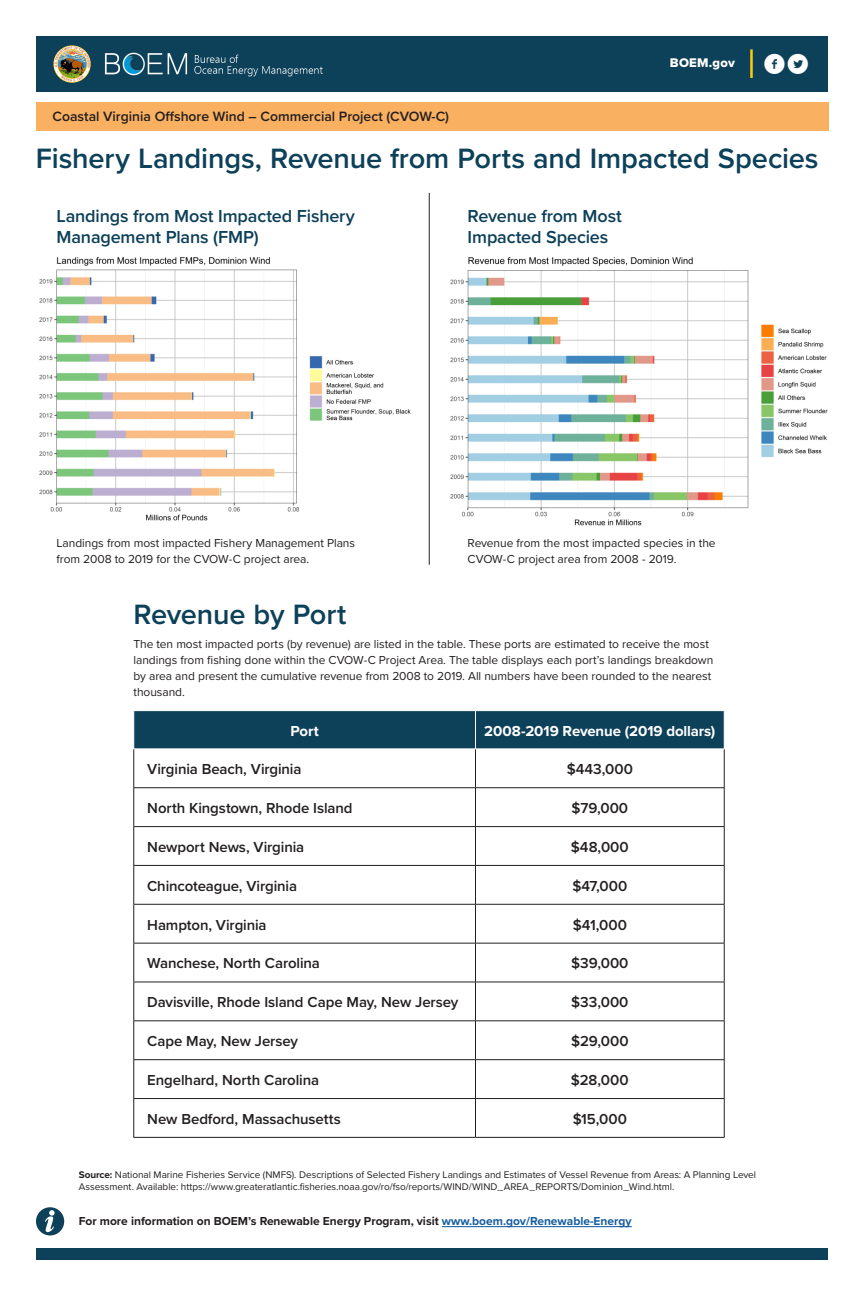
<style>
.page{position:relative;width:864px;height:1296px;background:#fff}
.page>*{position:absolute;margin:0;border:0;box-sizing:border-box;transform-origin:0 0}
.t1{font:600 29px "Proxima Nova";letter-spacing:-.005em;color:#0d4059}
.t2{font:28.7px "Socialico";color:#fff}
.t3{font:600 18px/21px "Proxima Nova";letter-spacing:-.01em;color:#0d4059}
.t4{font:600 15px "Proxima Nova";letter-spacing:-.005em;color:#231f20}
.t5{font:700 15px "Proxima Nova";letter-spacing:-.005em;color:#fff}
.t6{font:600 14px "Proxima Nova";color:#231f20}
.t7{font:13px "Proxima Nova Extrabld";letter-spacing:.02em;color:#fff}
.t8{font:12px/16px "Proxima Nova";letter-spacing:-.005em;color:#231f20}
.t9{font:700 12px "Proxima Nova";color:#231f20}
.t10{font:10px/12px "Proxima Nova";letter-spacing:-.005em;color:#231f20}
.s1{font-weight:700}
.s2{color:#175d9e}
</style>
<div class="page">
<div style="left:36px;top:36px;width:792px;height:55px;background:#0d4059"></div>
<hr style="left:750px;top:49px;width:3px;height:29px;background:#ffc908">
<svg style="left:53px;top:45px;width:38px;height:38px"></svg>
<svg style="left:54px;top:46px;width:36px;height:36px"></svg>
<div style="left:36px;top:102px;width:792px;height:28px;background:#fab061"></div>
<div style="left:36px;top:1248px;width:792px;height:12px;background:#0d4059"></div>
<img style="left:104px;top:52px;width:219px;height:25px">
<hr style="left:442px;top:1226px;width:190px;height:1px;background:#175d9e">
<div style="left:36px;top:1207px;width:28px;height:28px;background:#0d4059;border-radius:50%"></div>
<svg style="left:45px;top:1210px;width:10px;height:22px"></svg>
<img style="left:450px;top:257px;width:378px;height:269px">
<img style="left:39px;top:257px;width:372px;height:264px">
<hr style="left:429px;top:193px;width:1px;height:372px;background:#231f20">
<div style="left:135px;top:711px;width:589px;height:38px;background:#0d4059"></div>
<hr style="left:134px;top:749px;width:1px;height:38px;background:#231f20">
<hr style="left:475px;top:749px;width:1px;height:38px;background:#231f20">
<hr style="left:724px;top:749px;width:1px;height:38px;background:#231f20">
<hr style="left:134px;top:787px;width:342px;height:1px;background:#231f20">
<hr style="left:134px;top:788px;width:1px;height:38px;background:#231f20">
<hr style="left:476px;top:787px;width:248px;height:1px;background:#231f20">
<hr style="left:475px;top:788px;width:1px;height:38px;background:#231f20">
<hr style="left:724px;top:788px;width:1px;height:38px;background:#231f20">
<hr style="left:134px;top:826px;width:342px;height:1px;background:#231f20">
<hr style="left:134px;top:827px;width:1px;height:38px;background:#231f20">
<hr style="left:476px;top:826px;width:248px;height:1px;background:#231f20">
<hr style="left:475px;top:827px;width:1px;height:38px;background:#231f20">
<hr style="left:724px;top:827px;width:1px;height:38px;background:#231f20">
<hr style="left:134px;top:865px;width:342px;height:1px;background:#231f20">
<hr style="left:134px;top:866px;width:1px;height:38px;background:#231f20">
<hr style="left:476px;top:865px;width:248px;height:1px;background:#231f20">
<hr style="left:475px;top:866px;width:1px;height:38px;background:#231f20">
<hr style="left:724px;top:866px;width:1px;height:38px;background:#231f20">
<hr style="left:134px;top:904px;width:342px;height:1px;background:#231f20">
<hr style="left:134px;top:905px;width:1px;height:38px;background:#231f20">
<hr style="left:476px;top:904px;width:248px;height:1px;background:#231f20">
<hr style="left:475px;top:905px;width:1px;height:38px;background:#231f20">
<hr style="left:724px;top:905px;width:1px;height:38px;background:#231f20">
<hr style="left:134px;top:943px;width:342px;height:1px;background:#231f20">
<hr style="left:134px;top:943px;width:1px;height:39px;background:#231f20">
<hr style="left:476px;top:943px;width:248px;height:1px;background:#231f20">
<hr style="left:475px;top:943px;width:1px;height:39px;background:#231f20">
<hr style="left:724px;top:943px;width:1px;height:39px;background:#231f20">
<hr style="left:134px;top:982px;width:342px;height:1px;background:#231f20">
<hr style="left:134px;top:982px;width:1px;height:39px;background:#231f20">
<hr style="left:476px;top:982px;width:248px;height:1px;background:#231f20">
<hr style="left:475px;top:982px;width:1px;height:39px;background:#231f20">
<hr style="left:724px;top:982px;width:1px;height:39px;background:#231f20">
<hr style="left:134px;top:1021px;width:342px;height:1px;background:#231f20">
<hr style="left:134px;top:1021px;width:1px;height:38px;background:#231f20">
<hr style="left:476px;top:1021px;width:248px;height:1px;background:#231f20">
<hr style="left:475px;top:1021px;width:1px;height:38px;background:#231f20">
<hr style="left:724px;top:1021px;width:1px;height:38px;background:#231f20">
<hr style="left:134px;top:1059px;width:342px;height:1px;background:#231f20">
<hr style="left:134px;top:1060px;width:1px;height:38px;background:#231f20">
<hr style="left:476px;top:1059px;width:248px;height:1px;background:#231f20">
<hr style="left:475px;top:1060px;width:1px;height:38px;background:#231f20">
<hr style="left:724px;top:1060px;width:1px;height:38px;background:#231f20">
<hr style="left:134px;top:1098px;width:342px;height:1px;background:#231f20">
<hr style="left:134px;top:1099px;width:1px;height:38px;background:#231f20">
<hr style="left:476px;top:1098px;width:248px;height:1px;background:#231f20">
<hr style="left:475px;top:1099px;width:1px;height:38px;background:#231f20">
<hr style="left:724px;top:1099px;width:1px;height:38px;background:#231f20">
<hr style="left:134px;top:1137px;width:342px;height:1px;background:#231f20">
<hr style="left:476px;top:1137px;width:248px;height:1px;background:#231f20">
<hr style="left:475px;top:711px;width:1px;height:38px;background:#fff">
<hr style="left:134px;top:749px;width:342px;height:1px;background:#fff">
<h1 class="t6" style="left:53px;top:105px;width:398px">Coastal Virginia Offshore Wind – Commercial Project (CVOW-C)</h1>
<p class="t7" style="left:670px;top:53px;width:67px">BOEM.gov</p>
<h2 class="t2" style="left:763px;top:47px;width:48px">fl</h2>
<h1 class="t1" style="left:36px;top:136px;width:784px">Fishery Landings, Revenue from Ports and Impacted Species</h1>
<p class="t3" style="left:57px;top:205px;width:300px">Landings from Most Impacted Fishery<br>Management Plans (FMP)</p>
<p class="t3" style="left:468px;top:205px;width:156px">Revenue from Most<br>Impacted Species</p>
<p class="t8" style="left:57px;top:534px;width:300px">Landings from most impacted Fishery Management Plans from 2008 to 2019 for the CVOW-C project area.</p>
<p class="t1" style="left:133px;top:593px;width:214px">Revenue by Port</p>
<p class="t8" style="left:468px;top:534px;width:250px">Revenue from the most impacted species in the<br>CVOW-C project area from 2008 - 2019.</p>
<p class="t8" style="left:133px;top:636px;width:581px">The ten most impacted ports (by revenue) are listed in the table. These ports are estimated to receive the most landings from fishing done within the CVOW-C Project Area. The table displays each port’s landings breakdown by area and present the cumulative revenue from 2008 to 2019. All numbers have been rounded to the nearest thousand.</p>
<p class="t5" style="left:290px;top:719px;width:30px">Port</p>
<p class="t5" style="left:484px;top:719px;width:233px">2008-2019 Revenue (2019 dollars)</p>
<p class="t4" style="left:147px;top:758px;width:156px">Virginia Beach, Virginia</p>
<p class="t4" style="left:567px;top:758px;width:68px">$443,000</p>
<p class="t4" style="left:147px;top:797px;width:207px">North Kingstown, Rhode Island</p>
<p class="t4" style="left:572px;top:797px;width:58px">$79,000</p>
<p class="t4" style="left:147px;top:836px;width:158px">Newport News, Virginia</p>
<p class="t4" style="left:571px;top:836px;width:59px">$48,000</p>
<p class="t4" style="left:147px;top:875px;width:151px">Chincoteague, Virginia</p>
<p class="t4" style="left:572px;top:875px;width:57px">$47,000</p>
<p class="t4" style="left:147px;top:913px;width:121px">Hampton, Virginia</p>
<p class="t4" style="left:573px;top:913px;width:56px">$41,000</p>
<p class="t4" style="left:147px;top:952px;width:174px">Wanchese, North Carolina</p>
<p class="t4" style="left:571px;top:952px;width:59px">$39,000</p>
<p class="t4" style="left:147px;top:991px;width:313px">Davisville, Rhode Island Cape May, New Jersey</p>
<p class="t4" style="left:571px;top:991px;width:59px">$33,000</p>
<p class="t4" style="left:147px;top:1030px;width:152px">Cape May, New Jersey</p>
<p class="t4" style="left:571px;top:1030px;width:59px">$29,000</p>
<p class="t4" style="left:147px;top:1069px;width:173px">Engelhard, North Carolina</p>
<p class="t4" style="left:571px;top:1069px;width:59px">$28,000</p>
<p class="t4" style="left:147px;top:1108px;width:195px">New Bedford, Massachusetts</p>
<p class="t4" style="left:573px;top:1108px;width:56px">$15,000</p>
<p class="t10" style="left:79px;top:1169px;width:679px"><span class="s1">Source:</span> National Marine Fisheries Service (NMFS). Descriptions of Selected Fishery Landings and Estimates of Vessel Revenue from Areas: A Planning Level<br>Assessment. Available: https://www.greateratlantic.fisheries.noaa.gov/ro/fso/reports/WIND/WIND_AREA_REPORTS/Dominion_Wind.html.</p>
<p class="t9" style="left:79px;top:1212px;width:554px">For more information on BOEM’s Renewable Energy Program, visit <span class="s2">www.boem.gov/Renewable-Energy</span></p>
</div>
